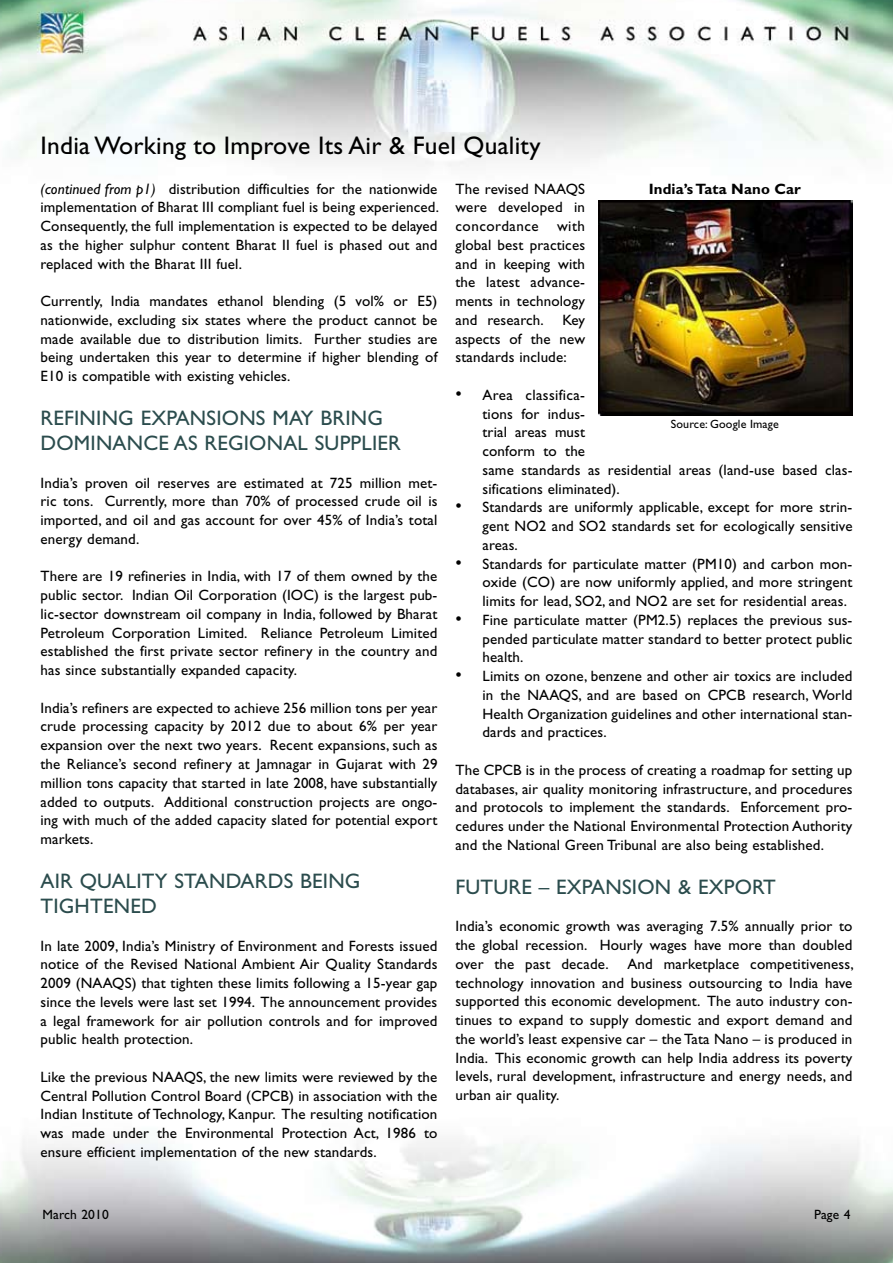
<style>
.page{position:relative;width:893px;height:1263px;background:#fff}
.page>*{position:absolute;margin:0;border:0;box-sizing:border-box;transform-origin:0 0}
.t1{font:25.5px "Gill Sans";letter-spacing:.01em;color:#000}
.t2{font:21px/25.2px "Gill Sans";letter-spacing:.01em;color:#2b4c4d}
.t3{font:15px/18.8px "Gill Sans";letter-spacing:.01em;color:#000;text-align:justify}
.t4{font:700 15px "Gill Sans";letter-spacing:.01em;color:#000}
.t5{font:italic 15px "Gill Sans";letter-spacing:.01em;color:#000}
.t6{font:13.5px "Gill Sans";letter-spacing:.01em;color:#000}
.t7{font:12px "Gill Sans";letter-spacing:.01em;color:#000}
.s1{font-family:"Arial";font-size:18px}
</style>
<div class="page">
<img style="left:0;top:0;width:893px;height:1263px">
<img style="left:599px;top:200px;width:253px;height:216px">
<h1 class="t1" style="left:40px;top:131px;width:502px">India Working to Improve Its Air &amp; Fuel Quality</h1>
<p class="t3" style="left:40px;top:179px;width:400px;text-indent:128px">distribution difficulties for the nationwide implementation of Bharat III compliant fuel is being experienced.<br>Consequently, the full implementation is expected to be delayed as the higher sulphur content Bharat II fuel is phased out and replaced with the Bharat III fuel.</p>
<p class="t3" style="left:40px;top:292px;width:398px">Currently, India mandates ethanol blending (5 vol% or E5) nationwide, excluding six states where the product cannot be made available due to distribution limits. Further studies are being undertaken this year to determine if higher blending of E10 is compatible with existing vehicles.</p>
<h2 class="t2" style="left:40px;top:405px;width:357px">Refi ning Expansions May Bri ng<br>Dominance as Regional Supplier</h2>
<p class="t3" style="left:40px;top:473px;width:399px">India’s proven oil reserves are estimated at 725 million met&shy;ric tons. Currently, more than 70% of processed crude oil is imported, and oil and gas account for over 45% of India’s total energy demand.</p>
<p class="t3" style="left:40px;top:567px;width:398px">There are 19 refineries in India, with 17 of them owned by the public sector. Indian Oil Corporation (IOC) is the largest pub&shy;lic-sector downstream oil company in India, followed by Bharat Petroleum Corporation Limited. Reliance Petroleum Limited established the first private sector refinery in the country and has since substantially expanded capacity.</p>
<p class="t3" style="left:40px;top:698px;width:398px">India’s refiners are expected to achieve 256 million tons per year crude processing capacity by 2012 due to about 6% per year expansion over the next two years. Recent expansions, such as the Reliance’s second refinery at Jamnagar in Gujarat with 29 million tons capacity that started in late 2008, have substantially added to outputs. Additional construction projects are ongo&shy;ing with much of the added capacity slated for potential export markets.</p>
<h2 class="t2" style="left:40px;top:868px;width:12px">Air</h2>
<h2 class="t2" style="left:80px;top:868px;width:68px">Quality</h2>
<h2 class="t2" style="left:174px;top:868px;width:94px">Standards</h2>
<h2 class="t2" style="left:300px;top:868px;width:55px">Being</h2>
<h2 class="t2" style="left:41px;top:894px;width:26px">Tight</h2>
<h2 class="t2" style="left:103px;top:894px;width:50px">ened</h2>
<p class="t3" style="left:40px;top:936px;width:398px">In late 2009, India’s Ministry of Environment and Forests issued notice of the Revised National Ambient Air Quality Standards 2009 (NAA</p>
<p class="t3" style="left:455px;top:179px;width:131px;text-indent:110px">QS were developed in concordance with global best practices and in keeping with the latest advance&shy;ments in technology and research. Key aspects of the new standards include:</p>
<p class="t3" style="left:482px;top:385px;width:371px;text-align:left;text-indent:-27px"><span class="s1">•</span> Area classifica-<br>tions for indus-<br>trial areas must<br>conform to the<br>same standards as residential areas (land-use based clas&shy;sifications eliminated).</p>
<p class="t3" style="left:482px;top:498px;width:371px;text-indent:-27px"><span class="s1">•</span> Standards are uniformly applicable, except for more strin&shy;gent NO2 and SO2 standards set for ecologically sensitive areas.</p>
<p class="t3" style="left:482px;top:554px;width:371px;text-indent:-27px"><span class="s1">•</span> Standards for particulate matter (PM10) and carbon mon&shy;oxide (CO) are now uniformly applied, and more stringent limits for lead, SO2, and NO2 are set for residential areas.</p>
<p class="t3" style="left:482px;top:610px;width:371px;text-indent:-27px"><span class="s1">•</span> Fine particulate matter (PM2.5) replaces the previous sus&shy;pended particulate matter standard to better protect public health.</p>
<p class="t3" style="left:482px;top:667px;width:371px;text-indent:-27px"><span class="s1">•</span> Limits on ozone, benzene and other air toxics are included in the NAA</p>
<p class="t3" style="left:455px;top:179px;width:91px">The revised NAA</p>
<p class="t5" style="left:40px;top:180px;width:117px">(continued from p1)</p>
<p class="t4" style="left:649px;top:180px;width:154px">India’s Tata Nano Car</p>
<p class="t7" style="left:671px;top:417px;width:109px">Source: Google Image</p>
<p class="t3" style="left:482px;top:685px;width:371px;text-indent:76px">QS, and are based on CPCB research, World Health Organization guidelines and other international stan&shy;dards and practices.</p>
<p class="t3" style="left:455px;top:760px;width:398px">The CPCB is in the process of creating a roadmap for setting up databases, air quality monitoring infrastructure, and procedures and protocols to implement the standards. Enforcement pro&shy;cedures under the National Environmental Protection Authority and the National Green Tribunal are also being established.</p>
<h2 class="t2" style="left:455px;top:874px;width:309px">Future – Expansi on &amp; Export</h2>
<p class="t3" style="left:455px;top:917px;width:400px">India’s economic growth was averaging 7.5% annually prior to the global recession. Hourly wages have more than doubled over the past decade. And marketplace competitiveness, technology innovation and business outsourcing to India have supported this economic development. The auto industry con&shy;tinues to expand to supply domestic and export demand and the world’s least expensive car – the Tata Nano – is produced in India. This economic growth can help India address its poverty levels, rural development, infrastructure and energy needs, and urban air quality.</p>
<p class="t3" style="left:40px;top:974px;width:398px;text-indent:72px">QS) that tighten these limits following a 15-year gap since the levels were last set 1994. The announcement provides a legal framework for air pollution controls and for improved public health protection.</p>
<p class="t3" style="left:40px;top:1067px;width:124px">Like the previous NAA</p>
<p class="t3" style="left:40px;top:1067px;width:398px;text-indent:143px">QS, the new limits were reviewed by the Central Pollution Control Board (CPCB) in association with the Indian Institute of Technology, Kanpur. The resulting notification was made under the Environmental Protection Act, 1986 to ensure efficient implementation of the new standards.</p>
<p class="t6" style="left:43px;top:1207px;width:68px">March 2010</p>
<p class="t6" style="left:814px;top:1207px;width:38px">Page 4</p>
</div>
